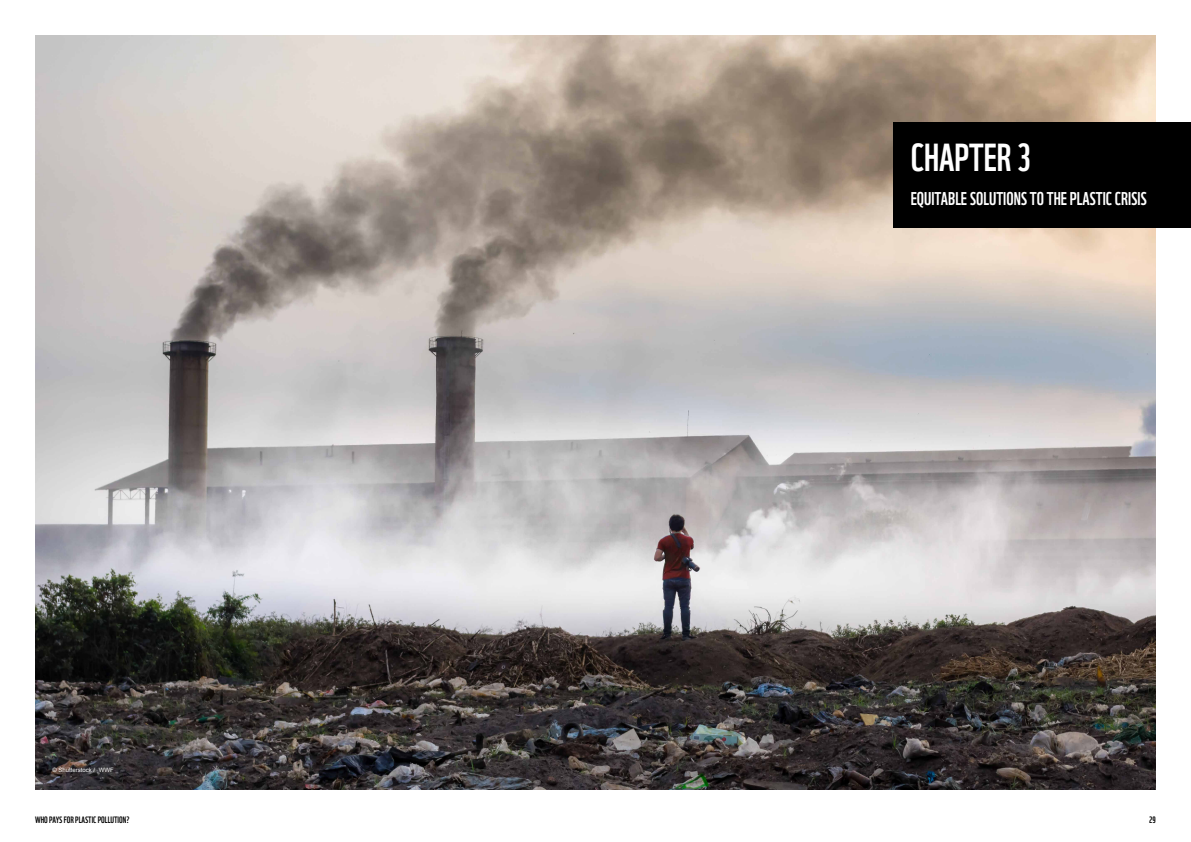
<style>
.page{position:relative;width:1191px;height:842px;background:#fff}
.page>*{position:absolute;margin:0;border:0;box-sizing:border-box;transform-origin:0 0}
.t1{font:38px "WWF";color:#fff}
.t2{font:18px "WWF";color:#fff}
.t3{font:9px "WWF";color:#000}
.t4{font:6px "Arial";color:#fff}
</style>
<div class="page">
<img style="left:35px;top:35px;width:1121px;height:754px">
<div style="left:893px;top:123px;width:298px;height:105px;background:#000"></div>
<p class="t4" style="left:53px;top:767px;width:63px">© Shutterstock / WWF</p>
<h1 class="t1" style="left:910px;top:143px;width:122px">CHAPTER 3</h1>
<p class="t2" style="left:910px;top:191px;width:238px">EQUITABLE SOLUTIONS TO THE PLASTIC CRISIS</p>
<p class="t3" style="left:35px;top:816px;width:96px">WHO PAYS FOR PLASTIC POLLUTION?</p>
<p class="t3" style="left:1149px;top:816px;width:8px">29</p>
</div>
